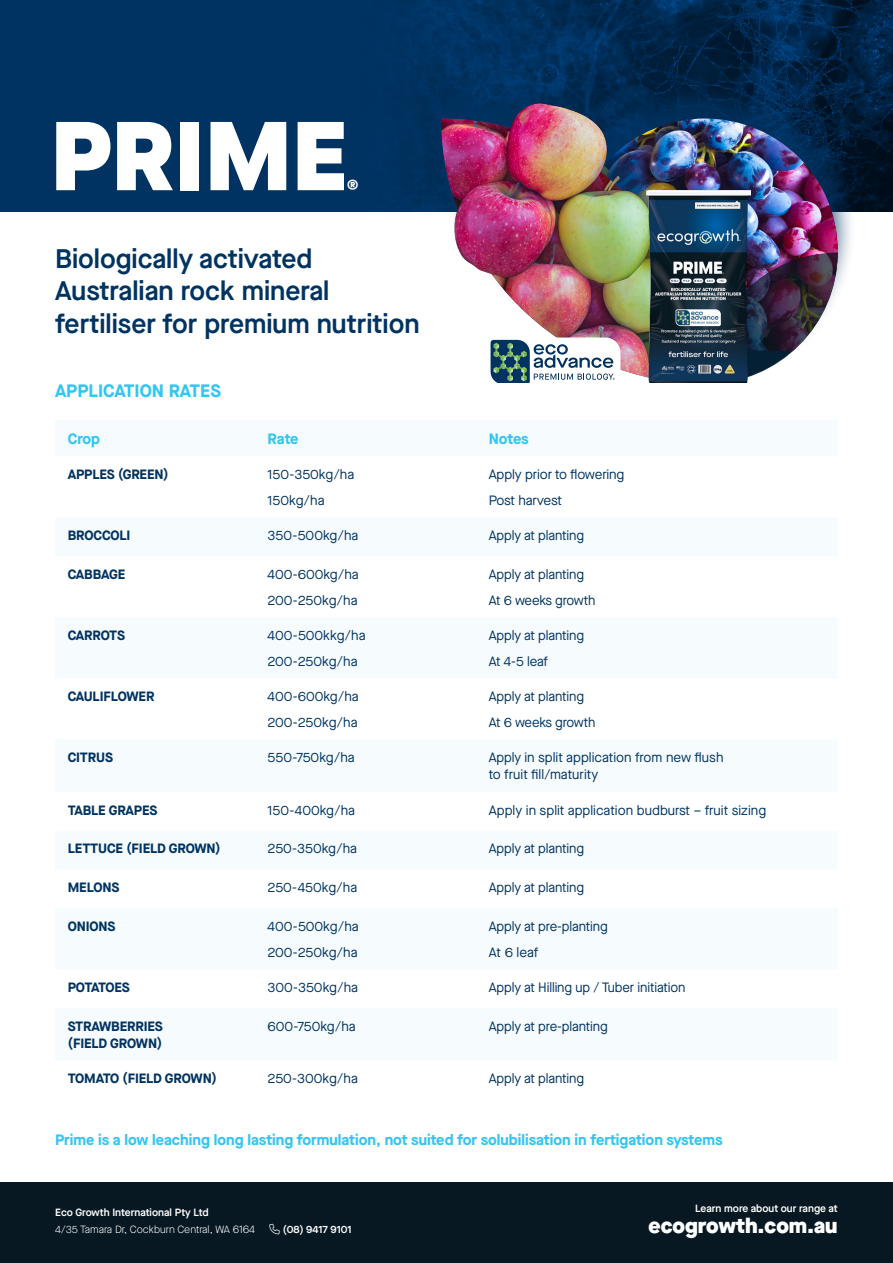
<style>
.page{position:relative;width:893px;height:1263px;background:#fff}
.page>*{position:absolute;margin:0;border:0;box-sizing:border-box;transform-origin:0 0}
.t1{font:900 97.5px "Maison Neue";color:#fff}
.t2{font:600 26.85px/32.2px "Maison Neue";color:#003361}
.t3{font:900 21px "Maison Neue";color:#fff}
.Heading{font:700 18px "Maison Neue";color:#33c5f3}
.t4{font:900 16.5px "Maison Neue";color:#fff}
.Heading-2{font:700 15px "Maison Neue";color:#33c5f3}
.Body{font:13.5px/17.2px "Maison Neue";letter-spacing:-.01em;color:#003361}
.Body-2{font:700 13.5px/17.2px "Maison Neue";letter-spacing:-.01em;color:#003361}
.Body-3{font:13.5px "Maison Neue";letter-spacing:-.03em;color:#003361}
.Body-4{font:700 13.5px "Maison Neue";letter-spacing:-.05em;color:#003361}
.t5{font:600 10.5px "Maison Neue";color:#fff}
.t6{font:300 10.5px "Maison Neue";color:#fff}
</style>
<div class="page">
<div style="left:0;top:0;width:893px;height:212px;background:#003361"></div>
<img style="left:420px;top:0;width:473px;height:211px">
<div style="left:554px;top:79px;width:302px;height:302px;background:#003361;opacity:.75"></div>
<img style="left:725px;top:119px;width:113px;height:134px">
<img style="left:751px;top:253px;width:87px;height:128px">
<div style="left:423px;top:79px;width:302px;height:302px;background:#003361;opacity:.75"></div>
<img style="left:441px;top:119px;width:265px;height:262px">
<img style="left:426px;top:77px;width:248px;height:215px">
<div style="left:0;top:1183px;width:893px;height:80px;background:#071822"></div>
<img style="left:646px;top:190px;width:105px;height:193px">
<svg style="left:488px;top:337px;width:132px;height:46px"></svg>
<p class="t1" style="left:51px;top:82px;width:298px">PRIME</p>
<p class="t4" style="left:347px;top:172px;width:13px">®</p>
<p class="t2" style="left:55px;top:242px;width:366px">Biologically activated<br>Australian rock mineral fertiliser for premium nutrition</p>
<p class="Heading" style="left:55px;top:378px;width:167px">APPLICATION RATES</p>
<p class="Heading-2" style="left:68px;top:428px;width:34px">Crop</p>
<p class="Heading-2" style="left:268px;top:428px;width:32px">Rate</p>
<p class="Heading-2" style="left:489px;top:428px;width:41px">Notes</p>
<p class="Body-2" style="left:68px;top:465px;width:102px">APPLES (GREEN)</p>
<p class="Body" style="left:268px;top:465px;width:88px">150-350kg/ha</p>
<p class="Body" style="left:268px;top:491px;width:58px">150kg/ha</p>
<p class="Body" style="left:489px;top:465px;width:137px">Apply prior to flowering</p>
<p class="Body" style="left:489px;top:491px;width:75px">Post harvest</p>
<p class="Body-2" style="left:68px;top:526px;width:64px">BROCCOLI</p>
<p class="Body" style="left:268px;top:527px;width:92px">350-500kg/ha</p>
<p class="Body" style="left:489px;top:527px;width:97px">Apply at planting</p>
<p class="Body-2" style="left:68px;top:565px;width:59px">CABBAGE</p>
<p class="Body" style="left:268px;top:565px;width:93px">400-600kg/ha</p>
<p class="Body" style="left:268px;top:591px;width:91px">200-250kg/ha</p>
<p class="Body" style="left:489px;top:565px;width:97px">Apply at planting</p>
<p class="Body-3" style="left:489px;top:591px;width:108px">At 6 weeks growth</p>
<p class="Body-2" style="left:68px;top:626px;width:59px">CARROTS</p>
<p class="Body" style="left:268px;top:626px;width:99px">400-500kkg/ha</p>
<p class="Body" style="left:268px;top:652px;width:91px">200-250kg/ha</p>
<p class="Body-2" style="left:68px;top:687px;width:88px">CAULIFLOWER</p>
<p class="Body" style="left:268px;top:687px;width:93px">400-600kg/ha</p>
<p class="Body" style="left:268px;top:713px;width:91px">200-250kg/ha</p>
<p class="Body" style="left:489px;top:626px;width:97px">Apply at planting</p>
<p class="Body" style="left:489px;top:652px;width:61px">At 4-5 leaf</p>
<p class="Body" style="left:489px;top:687px;width:97px">Apply at planting</p>
<p class="Body-3" style="left:489px;top:713px;width:108px">At 6 weeks growth</p>
<p class="Body-2" style="left:68px;top:748px;width:47px">CITRUS</p>
<p class="Body" style="left:268px;top:749px;width:89px">550-750kg/ha</p>
<p class="Body" style="left:489px;top:749px;width:236px">Apply in split application from new flush to fruit fill/maturity</p>
<p class="Body-2" style="left:68px;top:801px;width:91px">TABLE GRAPES</p>
<p class="Body" style="left:268px;top:801px;width:89px">150-400kg/ha</p>
<p class="Body" style="left:489px;top:801px;width:279px">Apply in split application budburst – fruit sizing</p>
<p class="Body-2" style="left:68px;top:840px;width:154px">LETTUCE (FIELD GROWN)</p>
<p class="Body" style="left:268px;top:840px;width:91px">250-350kg/ha</p>
<p class="Body" style="left:489px;top:840px;width:97px">Apply at planting</p>
<p class="Body-2" style="left:68px;top:878px;width:53px">MELONS</p>
<p class="Body" style="left:268px;top:879px;width:91px">250-450kg/ha</p>
<p class="Body" style="left:489px;top:879px;width:97px">Apply at planting</p>
<p class="Body-2" style="left:68px;top:917px;width:49px">ONIONS</p>
<p class="Body" style="left:268px;top:917px;width:93px">400-500kg/ha</p>
<p class="Body" style="left:268px;top:943px;width:91px">200-250kg/ha</p>
<p class="Body" style="left:489px;top:917px;width:120px">Apply at pre-planting</p>
<p class="Body" style="left:489px;top:943px;width:51px">At 6 leaf</p>
<p class="Body-4" style="left:68px;top:977px;width:64px">POTATOES</p>
<p class="Body" style="left:268px;top:978px;width:92px">300-350kg/ha</p>
<p class="Body" style="left:489px;top:978px;width:198px">Apply at Hilling up / Tuber initiation</p>
<p class="Body-2" style="left:68px;top:1017px;width:97px">STRAWBERRIES (FIELD GROWN)</p>
<p class="Body" style="left:268px;top:1017px;width:90px">600-750kg/ha</p>
<p class="Body" style="left:489px;top:1017px;width:120px">Apply at pre-planting</p>
<p class="Body-2" style="left:68px;top:1069px;width:151px">TOMATO (FIELD GROWN)</p>
<p class="Body" style="left:268px;top:1070px;width:92px">250-300kg/ha</p>
<p class="Body" style="left:489px;top:1070px;width:97px">Apply at planting</p>
<p class="Heading-2" style="left:55px;top:1129px;width:669px">Prime is a low leaching long lasting formulation, not suited for solubilisation in fertigation systems</p>
<p class="t5" style="left:55px;top:1205px;width:155px">Eco Growth International Pty Ltd</p>
<p class="t6" style="left:55px;top:1223px;width:201px">4/35 Tamara Dr, Cockburn Central, WA 6164</p>
<p class="t5" style="left:269px;top:1222px;width:84px">□■ (08) 9417 9101</p>
<p class="t5" style="left:695px;top:1201px;width:144px">Learn more about our range at</p>
<p class="t3" style="left:649px;top:1210px;width:191px">ecogrowth.com.au</p>
</div>
